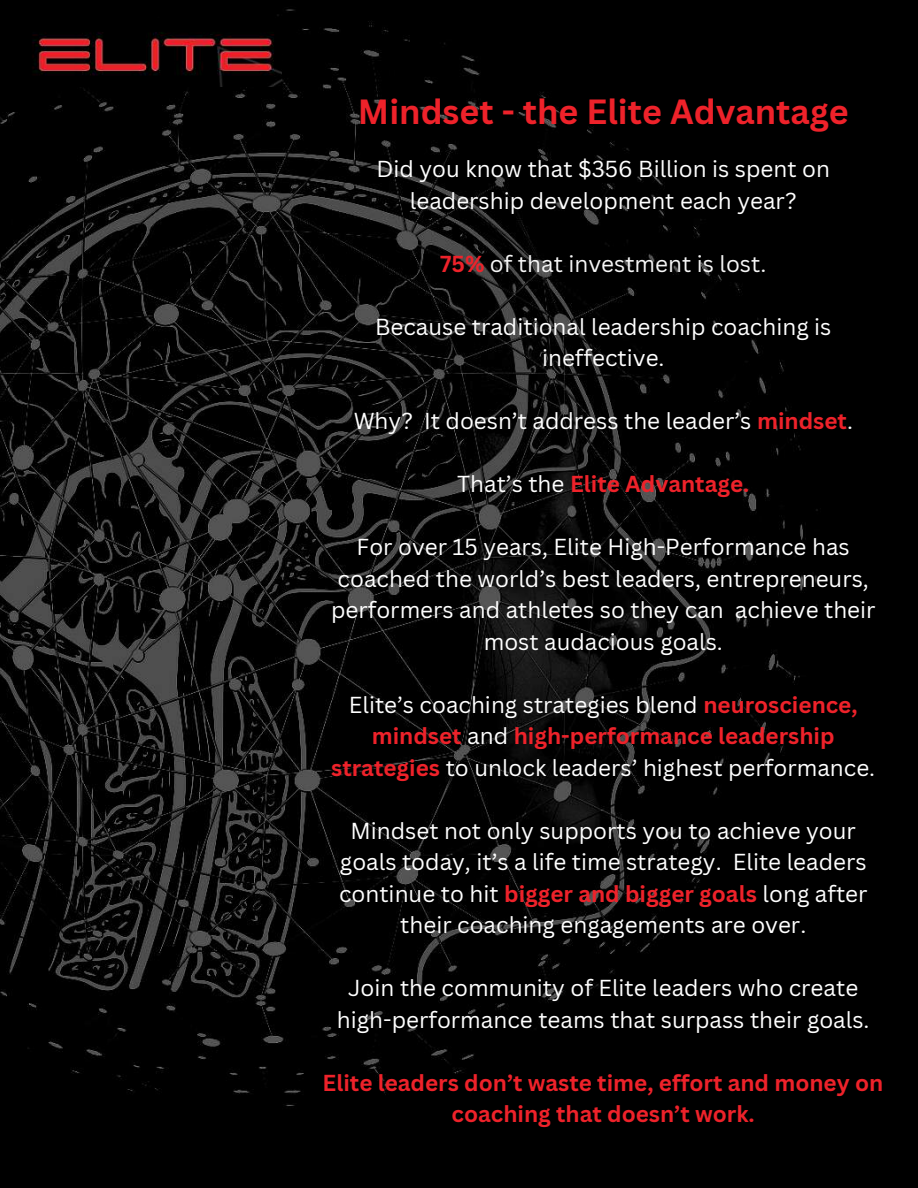
<style>
.page{position:relative;width:918px;height:1188px;background:#fff}
.page>*{position:absolute;margin:0;border:0;box-sizing:border-box;transform-origin:0 0}
.t1{font:700 34.05px "Canva Sans";color:#ee222a}
.t2{font:22.5px/31.5px "Canva Sans";color:#fff;text-align:center}
.t3{font:700 22.5px/31.5px "Canva Sans";color:#ee222a;text-align:center}
.t4{font:22.5px "Canva Sans";color:#f6f6f6}
.s1{font-weight:700;color:#ee222a}
.s2{font-weight:400;color:#fff}
</style>
<div class="page">
<img style="left:0;top:0;width:918px;height:1188px">
<img style="left:18px;top:18px;width:263px;height:69px">
<h1 class="t1" style="left:358px;top:88px;width:492px">Mindset - the Elite Advantage</h1>
<p class="t2" style="left:376px;top:153px;width:455px">Did you know that $356 Billion is spent on leadership development each year?</p>
<p class="t4" style="left:440px;top:248px;width:328px"><span class="s1">75%</span> of that investment is lost.</p>
<p class="t2" style="left:375px;top:310px;width:458px">Because traditional leadership coaching is ineffective.</p>
<p class="t2" style="left:354px;top:405px;width:501px">Why? It doesn’t address the leader’s <span class="s1">mindset</span>.</p>
<p class="t3" style="left:457px;top:468px;width:294px"><span class="s2">That’s the</span> Elite Advantage.</p>
<p class="t2" style="left:331px;top:531px;width:546px">For over 15 years, Elite High-Performance has coached the world’s best leaders, entrepreneurs, performers and athletes so they can achieve their most audacious goals.</p>
<p class="t2" style="left:331px;top:688px;width:545px">Elite’s coaching strategies blend <span class="s1">neuroscience, mindset</span> and <span class="s1">high-performance leadership strategies</span> to unlock leaders’ highest performance.</p>
<p class="t2" style="left:339px;top:814px;width:530px">Mindset not only supports you to achieve your goals today, it’s a life time strategy. Elite leaders continue to hit <span class="s1">bigger and bigger goals</span> long after their coaching engagements are over.</p>
<p class="t2" style="left:337px;top:972px;width:534px">Join the community of Elite leaders who create high-performance teams that surpass their goals.</p>
<p class="t3" style="left:323px;top:1066px;width:562px">Elite leaders don’t waste time, effort and money on coaching that doesn’t work.</p>
</div>
